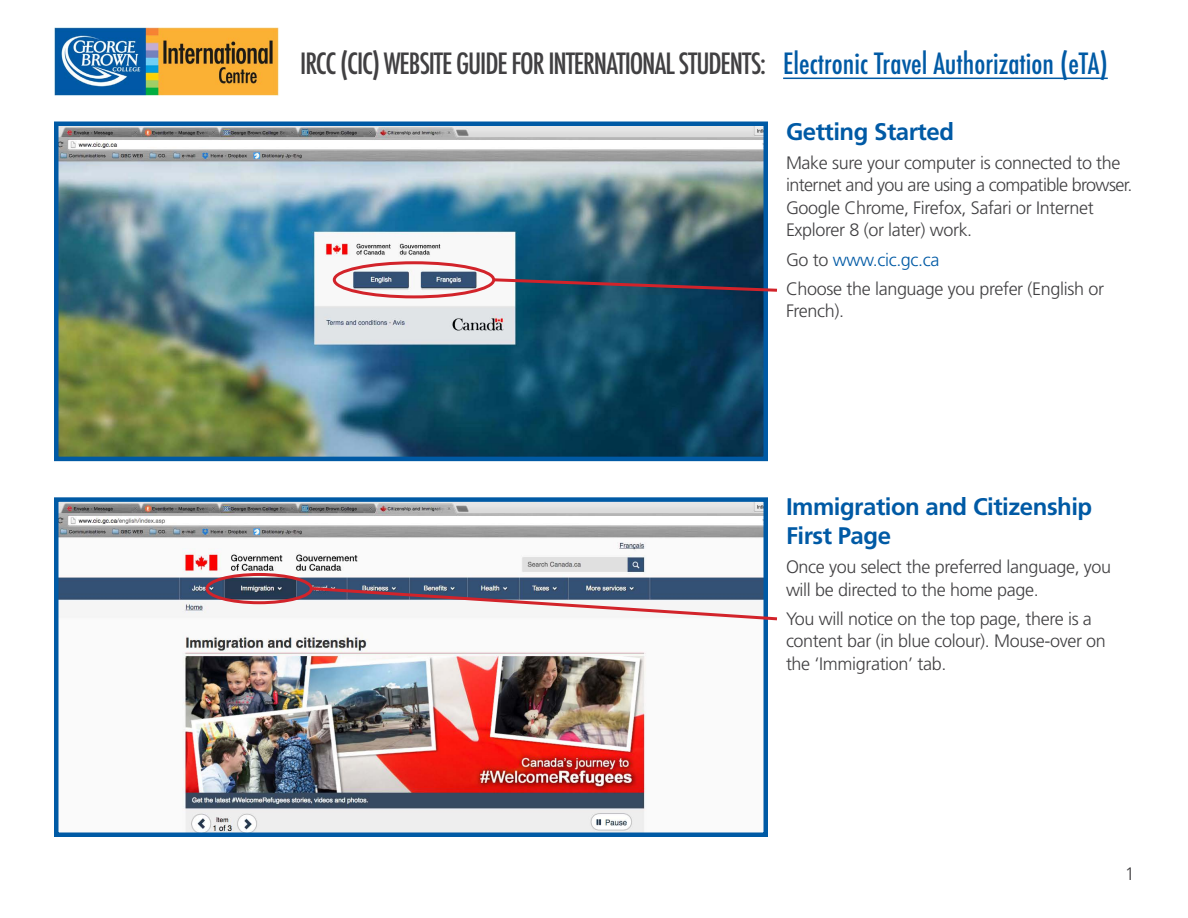
<style>
.page{position:relative;width:1188px;height:918px;background:#fff}
.page>*{position:absolute;margin:0;border:0;box-sizing:border-box;transform-origin:0 0}
.t1{font:500 condensed 28.5px "Futura";letter-spacing:-.035em;color:#414042}
.Header2{font:700 24px/28.5px "Frutiger LT Std";letter-spacing:-.02em;color:#005aa5}
.Body{font:300 18px/22.5px "Frutiger LT Std";letter-spacing:-.02em;color:#414042}
.Body-2{font:300 18px "Frutiger LT Std";letter-spacing:-.02em;color:#005aa5}
.s1{color:#005aa5}
.s2{color:#414042}
</style>
<div class="page">
<img style="left:54px;top:27px;width:225px;height:69px">
<hr style="left:783px;top:78px;width:325px;height:1px;background:#005aa5">
<img style="left:59px;top:127px;width:704px;height:329px">
<div style="left:54px;top:122px;width:714px;height:339px;border:4px solid #005aa5"></div>
<img style="left:59px;top:502px;width:704px;height:330px">
<div style="left:54px;top:497px;width:714px;height:340px;border:4px solid #005aa5"></div>
<div style="left:206px;top:573px;width:107px;height:31px;border:3px solid #d2232a;border-radius:50%"></div>
<div style="left:333px;top:261px;width:162px;height:37px;border:3px solid #d2232a;border-radius:50%"></div>
<svg style="left:491px;top:277px;width:286px;height:16px;background:#474e62"></svg>
<svg style="left:310px;top:585px;width:468px;height:37px"></svg>
<h1 class="t1" style="left:300px;top:45px;width:809px">IRCC (CIC) WEBSITE GUIDE FOR INTERNATIONAL STUDENTS: <span class="s1">Electronic Travel Authorization (eTA)</span></h1>
<p class="Header2" style="left:786px;top:117px;width:169px">Getting Started</p>
<p class="Body" style="left:786px;top:152px;width:348px">Make sure your computer is connected to the internet and you are using a compatible browser.<br>Google Chrome, Firefox, Safari or Internet Explorer 8 (or later) work.</p>
<p class="Body-2" style="left:786px;top:249px;width:155px"><span class="s2">Go to</span> www.cic.gc.ca</p>
<p class="Body" style="left:786px;top:278px;width:320px">Choose the language you prefer (English or<br>French).</p>
<p class="Header2" style="left:786px;top:493px;width:308px">Immigration and Citizenship<br>First Page</p>
<p class="Body" style="left:786px;top:556px;width:327px">Once you select the preferred language, you will be directed to the home page.</p>
<p class="Body" style="left:786px;top:608px;width:321px">You will notice on the top page, there is a content bar (in blue colour). Mouse-over on the ‘Immigration’ tab.</p>
<p class="Body" style="left:1125px;top:862px;width:12px">1</p>
</div>
